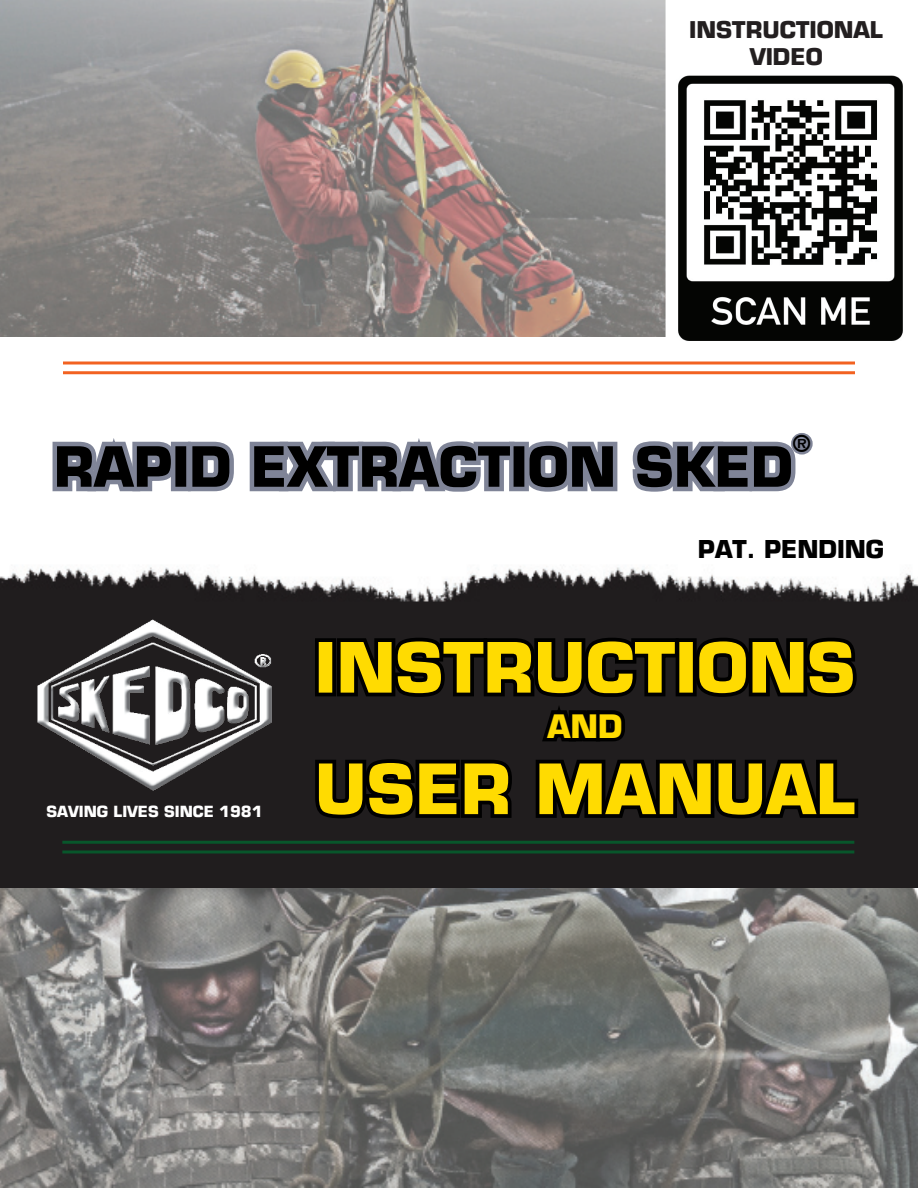
<style>
.page{position:relative;width:918px;height:1188px;background:#fff}
.page>*{position:absolute;margin:0;border:0;box-sizing:border-box;transform-origin:0 0}
.t1{font:700 67.5px "Eurostile";color:#ffdb01}
.t2{font:700 54px "Eurostile";color:#000}
.t3{font:700 31.5px "Eurostile";color:#ffdb01}
.t4{font:700 24px "Eurostile";color:#000}
.t5{font:700 22.5px/27px "Eurostile";color:#231f20;text-align:center}
.t6{font:700 22.5px "Eurostile";color:#000}
.t7{font:700 15px "Eurostile";color:#fff}
</style>
<div class="page">
<img style="left:0;top:566px;width:918px;height:622px">
<img style="left:0;top:0;width:666px;height:337px">
<svg style="left:52px;top:433px;width:761px;height:59px"></svg>
<svg style="left:311px;top:614px;width:551px;height:228px;background:#151313"></svg>
<hr style="left:63px;top:362px;width:792px;height:2px;background:#f26221">
<hr style="left:63px;top:371px;width:792px;height:3px;background:#f26221">
<hr style="left:62px;top:841px;width:792px;height:3px;background:#08562b">
<svg style="left:62px;top:850px;width:792px;height:4px;background:#0d4727"></svg>
<img style="left:0;top:576px;width:330px;height:252px">
<img style="left:678px;top:75px;width:225px;height:266px">
<p class="t5" style="left:689px;top:16px;width:195px">INSTRUCTIONAL<br>VIDEO</p>
<p class="t2" style="left:54px;top:432px;width:740px">RAPID EXTRACTION SKED</p>
<p class="t6" style="left:793px;top:429px;width:19px">®</p>
<p class="t4" style="left:698px;top:533px;width:187px">PAT. PENDING</p>
<p class="t7" style="left:46px;top:801px;width:218px">SAVING LIVES SINCE 1981</p>
<p class="t1" style="left:315px;top:624px;width:542px">INSTRUCTIONS</p>
<p class="t3" style="left:548px;top:705px;width:76px">AND</p>
<p class="t1" style="left:315px;top:745px;width:542px">USER MANUAL</p>
</div>
